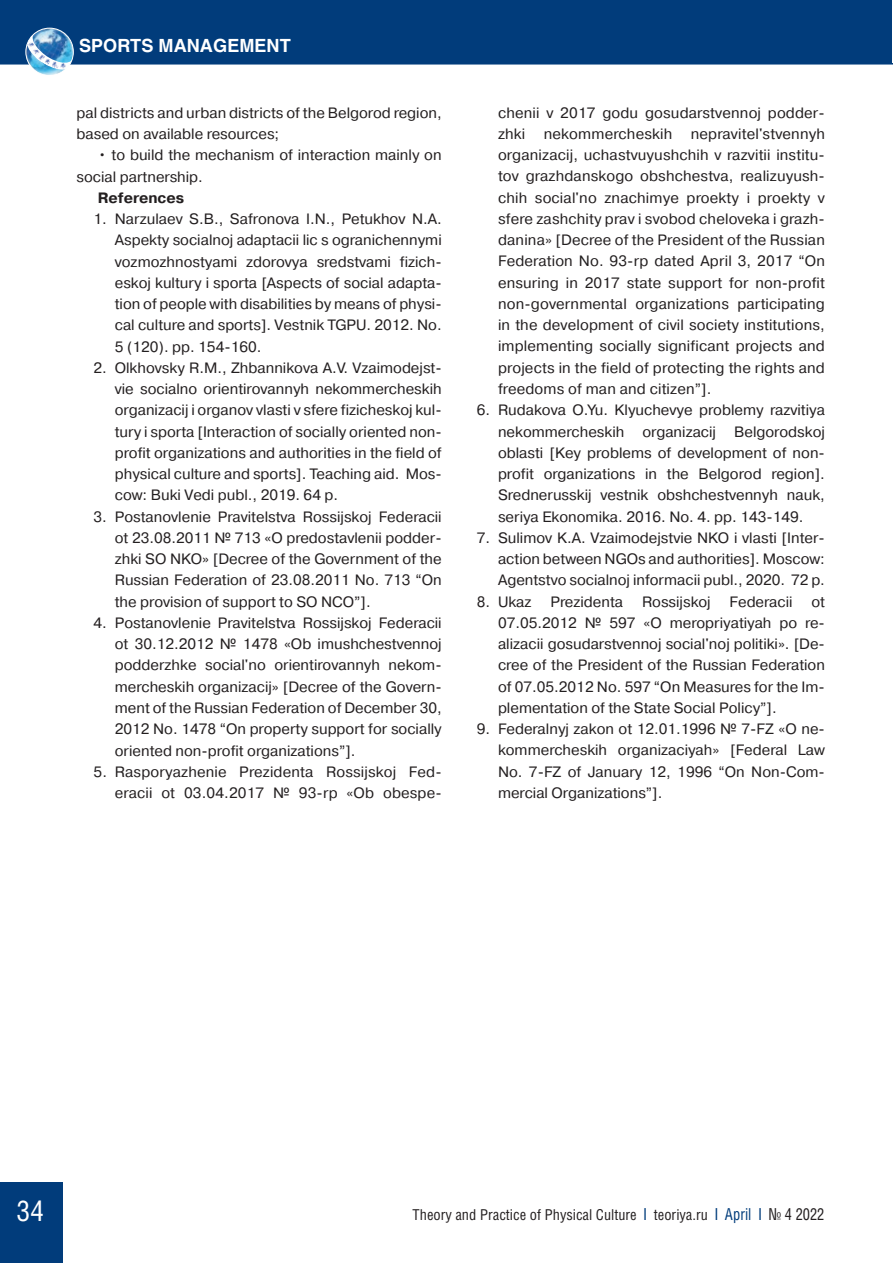
<style>
.page{position:relative;width:893px;height:1263px;background:#fff}
.page>*{position:absolute;margin:0;border:0;box-sizing:border-box;transform-origin:0 0}
.t1{font:28.5px "Helios Cond C";color:#fff}
.t2{font:700 18px "Helios C";color:#fff}
.t3{font:15px/21.3px "Pragmatica C";color:#231f20;text-align:justify}
.t4{font:15px "Helios Cond C";color:#231f20}
.t5{font:700 15px "Pragmatica C";color:#231f20}
.s1{font-weight:700;font-size:16.5px;color:#013c7b}
.s2{font-size:16.5px;color:#013c7b}
.s3{font-size:16.5px}
</style>
<div class="page">
<hr style="left:0;top:63px;width:893px;height:2px;background:#013c7b">
<div style="left:0;top:1182px;width:62px;height:81px;background:#013c7b"></div>
<div style="left:1px;top:0;width:891px;height:64px;background:#013c7b"></div>
<img style="left:34px;top:28px;width:45px;height:46px">
<div style="left:26px;top:28px;width:47px;height:48px;border:1px solid #fff;border-radius:50%"></div>
<svg style="left:26px;top:33px;width:46px;height:40px;background:#7db0d4"></svg>
<p class="t2" style="left:79px;top:35px;width:213px">SPORTS MANAGEMENT</p>
<p class="t3" style="left:77px;top:102px;width:367px">pal districts and urban districts of the Belgorod region, based on available resources;</p>
<p class="t3" style="left:77px;top:145px;width:367px;text-indent:21px">• to build the mechanism of interaction mainly on social partnership.</p>
<p class="t5" style="left:98px;top:189px;width:88px">References</p>
<p class="t3" style="left:115px;top:208px;width:328px;text-indent:-21px">1. Narzulaev S.B., Safronova I.N., Petukhov N.A.<br>Aspekty socialnoj adaptacii lic s ogranichennymi vozmozhnostyami zdorovya sredstvami fizich&shy;eskoj kultury i sporta [Aspects of social adapta&shy;tion of people with disabilities by means of physi&shy;cal culture and sports]. Vestnik TGPU. 2012. No.<br>5 (120). pp. 154-160.</p>
<p class="t3" style="left:115px;top:357px;width:328px;text-indent:-21px">2. Olkhovsky R.M., Zhbannikova A.V. Vzaimodejst&shy;vie socialno orientirovannyh nekommercheskih organizacij i organov vlasti v sfere fizicheskoj kul&shy;tury i sporta [Interaction of socially oriented non&shy;profit organizations and authorities in the field of physical culture and sports]. Teaching aid. Mos&shy;cow: Buki Vedi publ., 2019. 64 p.</p>
<p class="t3" style="left:115px;top:506px;width:328px;text-indent:-21px">3. Postanovlenie Pravitelstva Rossijskoj Federacii ot 23.08.2011 № 713 «O predostavlenii podder&shy;zhki SO NKO» [Decree of the Government of the Russian Federation of 23.08.2011 No. 713 “On the provision of support to SO NCO”].</p>
<p class="t3" style="left:115px;top:612px;width:329px;text-indent:-21px">4. Postanovlenie Pravitelstva Rossijskoj Federacii ot 30.12.2012 № 1478 «Ob imushchestvennoj podderzhke social'no orientirovannyh nekom&shy;mercheskih organizacij» [Decree of the Govern&shy;ment of the Russian Federation of December 30, 2012 No. 1478 “On property support for socially oriented non-profit organizations”].</p>
<p class="t3" style="left:94px;top:761px;width:350px;text-align:right">5. Rasporyazhenie Prezidenta Rossijskoj Fed&shy;eracii ot 03.04.2017 № 93-rp «Ob obespe-</p>
<p class="t3" style="left:498px;top:102px;width:329px">chenii v 2017 godu gosudarstvennoj podder&shy;zhki nekommercheskih nepravitel'stvennyh organizacij, uchastvuyushchih v razvitii institu&shy;tov grazhdanskogo obshchestva, realizuyush&shy;chih social'no znachimye proekty i proekty v sfere zashchity prav i svobod cheloveka i grazh&shy;danina» [Decree of the President of the Russian Federation No. 93-rp dated April 3, 2017 “On ensuring in 2017 state support for non-profit non-governmental organizations participating in the development of civil society institutions, implementing socially significant projects and projects in the field of protecting the rights and freedoms of man and citizen”].</p>
<p class="t3" style="left:498px;top:399px;width:329px;text-indent:-21px">6. Rudakova O.Yu. Klyuchevye problemy razvitiya nekommercheskih organizacij Belgorodskoj oblasti [Key problems of development of non&shy;profit organizations in the Belgorod region].<br>Srednerusskij vestnik obshchestvennyh nauk, seriya Ekonomika. 2016. No. 4. pp. 143-149.</p>
<p class="t3" style="left:498px;top:527px;width:328px;text-indent:-21px">7. Sulimov K.A. Vzaimodejstvie NKO i vlasti [Inter&shy;action between NGOs and authorities]. Moscow:<br>Agentstvo socialnoj informacii publ., 2020. 72 p.</p>
<p class="t3" style="left:477px;top:591px;width:56px">8. Ukaz</p>
<p class="t3" style="left:550px;top:591px;width:74px">Prezidenta</p>
<p class="t3" style="left:642px;top:591px;width:152px">Rossijskoj Federacii</p>
<p class="t3" style="left:498px;top:591px;width:328px;text-indent:313px">ot 07.05.2012 № 597 «O meropriyatiyah po re&shy;alizacii gosudarstvennoj social'noj politiki». [De&shy;cree of the President of the Russian Federation of 07.05.2012 No. 597 “On Measures for the Im&shy;plementation of the State Social Policy”].</p>
<p class="t3" style="left:498px;top:718px;width:329px;text-indent:-21px">9. Federalnyj zakon ot 12.01.1996 № 7-FZ «O ne&shy;kommercheskih organizaciyah» [Federal Law No. 7-FZ of January 12, 1996 “On Non-Com&shy;mercial Organizations”].</p>
<h1 class="t1" style="left:17px;top:1194px;width:29px">34</h1>
<p class="t4" style="left:413px;top:1205px;width:413px">Theory and Practice of Physical Culture <span class="s1">|</span> teoriya.ru <span class="s1">|</span> <span class="s2">April</span> <span class="s1">|</span> <span class="s3">№ 4 2022</span></p>
</div>
